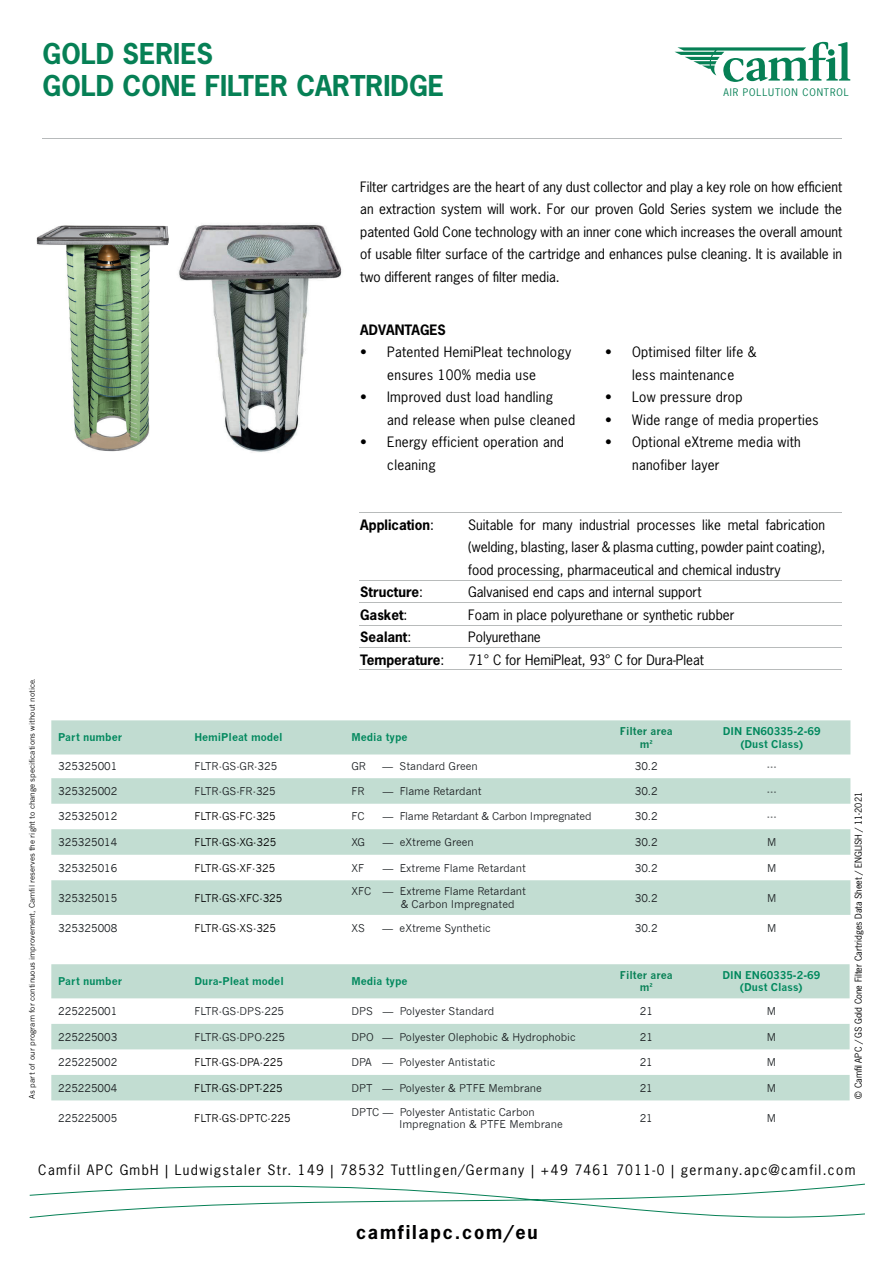
<style>
.page{position:relative;width:893px;height:1263px;background:#fff}
.page>*{position:absolute;margin:0;border:0;box-sizing:border-box;transform-origin:0 0}
.t1{font:700 27px/32.4px "News Gothic Std";color:#068055}
.t2{font:700 18px "News Gothic Std";letter-spacing:.1em;color:#000001}
.t3{font:13.5px/22.5px "News Gothic Std";letter-spacing:.02em;color:#000001}
.t4{font:13.5px "News Gothic Std";color:#000001}
.t5{font:13.5px "News Gothic Std";letter-spacing:.1em;color:#000001}
.t6{font:700 13.5px "News Gothic Std";color:#000001}
.t7{font:10.5px/12.1px "News Gothic";color:#1c2023}
.t8{font:700 10.5px/12.1px "News Gothic";color:#00885d;text-align:center}
.t9{font:10.5px "News Gothic";color:#000001}
.t10{font:10.5px "News Gothic";letter-spacing:-.02em;color:#1c2023}
.t11{font:700 10.5px/12.1px "News Gothic";color:#068055;text-align:center}
.t12{font:9.75px "News Gothic Std";letter-spacing:.09em;color:#068055}
.t13{font:9px "News Gothic Std";color:#000001}
.t14{font:7.5px "News Gothic";color:#000001}
.s1{font-weight:400}
</style>
<div class="page">
<svg style="left:674px;top:42px;width:176px;height:40px"></svg>
<div style="left:828px;top:49px;width:6px;height:7px;background:#068055;border-radius:50%"></div>
<div style="left:51px;top:720px;width:799px;height:34px;background:#c1dcd1"></div>
<svg style="left:51px;top:778px;width:799px;height:137px;fill:#c2ddd2"></svg>
<div style="left:51px;top:964px;width:799px;height:34px;background:#c1dcd1"></div>
<svg style="left:51px;top:1024px;width:799px;height:76px;fill:#c2ddd2"></svg>
<img style="left:178px;top:224px;width:164px;height:229px">
<svg style="left:29px;top:1183px;width:836px;height:35px"></svg>
<hr style="left:43px;top:138px;width:799px;height:1px;background:#b7babb">
<hr style="left:360px;top:512px;width:474px;height:1px;background:#b8bbbb">
<hr style="left:360px;top:580px;width:474px;height:1px;background:#b8bbbb">
<hr style="left:360px;top:602px;width:474px;height:1px;background:#b8bbbb">
<hr style="left:360px;top:625px;width:474px;height:1px;background:#b8bbbb">
<hr style="left:360px;top:647px;width:474px;height:1px;background:#b8bbbb">
<hr style="left:360px;top:669px;width:474px;height:1px;background:#b8bbbb">
<img style="left:36px;top:225px;width:133px;height:186px">
<img style="left:74px;top:411px;width:76px;height:41px">
<h1 class="t1" style="left:43px;top:37px;width:403px">GOLD SERIES<br>GOLD CONE FILTER CARTRIDGE</h1>
<p class="t12" style="left:723px;top:86px;width:127px">AIR POLLUTION CONTROL</p>
<p class="t3" style="left:360px;top:175px;width:483px;text-align:justify">Filter cartridges are the heart of any dust collector and play a key role on how efficient an extraction system will work. For our proven Gold Series system we include the patented Gold Cone technology with an inner cone which increases the overall amount of usable filter surface of the cartridge and enhances pulse cleaning. It is available in two different ranges of filter media.</p>
<p class="t6" style="left:360px;top:321px;width:87px">ADVANTAGES</p>
<p class="t3" style="left:387px;top:341px;width:186px;text-indent:-27px">• Patented HemiPleat technology ensures 100% media use</p>
<p class="t3" style="left:387px;top:386px;width:189px;text-indent:-27px">• Improved dust load handling and release when pulse cleaned</p>
<p class="t3" style="left:387px;top:431px;width:178px;text-indent:-27px">• Energy efficient operation and cleaning</p>
<p class="t3" style="left:605px;top:341px;width:153px;text-align:center">• Optimised filter life &amp; less maintenance</p>
<p class="t3" style="left:605px;top:386px;width:139px">• Low pressure drop</p>
<p class="t3" style="left:605px;top:408px;width:215px">• Wide range of media properties</p>
<p class="t3" style="left:632px;top:431px;width:170px;text-indent:-27px">• Optional eXtreme media with nanofiber layer</p>
<p class="t14" style="left:28px;top:1098px;width:422px;rotate:-90deg">As part of our program for continuous improvement, Camfil reserves the right to change specifications without notice.</p>
<p class="t6" style="left:360px;top:516px;width:75px">Application<span class="s1">:</span></p>
<p class="t3" style="left:468px;top:513px;width:358px;text-align:justify">Suitable for many industrial processes like metal fabrication (welding, blasting, laser &amp; plasma cutting, powder paint coating), food processing, pharmaceutical and chemical industry</p>
<p class="t6" style="left:360px;top:583px;width:64px">Structure<span class="s1">:</span></p>
<p class="t4" style="left:468px;top:583px;width:235px">Galvanised end caps and internal support</p>
<p class="t6" style="left:360px;top:606px;width:49px">Gasket<span class="s1">:</span></p>
<p class="t4" style="left:468px;top:606px;width:268px">Foam in place polyurethane or synthetic rubber</p>
<p class="t6" style="left:360px;top:628px;width:52px">Sealant<span class="s1">:</span></p>
<p class="t4" style="left:468px;top:628px;width:74px">Polyurethane</p>
<p class="t6" style="left:360px;top:651px;width:86px">Temperature<span class="s1">:</span></p>
<p class="t4" style="left:468px;top:651px;width:237px">71° C for HemiPleat, 93° C for Dura-Pleat</p>
<p class="t8" style="left:58px;top:731px;width:65px">Part number</p>
<p class="t8" style="left:194px;top:731px;width:90px">HemiPleat model</p>
<p class="t8" style="left:351px;top:731px;width:58px">Media type</p>
<p class="t11" style="left:620px;top:725px;width:54px">Filter area m²</p>
<p class="t8" style="left:723px;top:725px;width:99px">DIN EN60335-2-69 (Dust Class)</p>
<p class="t7" style="left:58px;top:760px;width:61px">325325001</p>
<p class="t7" style="left:194px;top:760px;width:84px">FLTR-GS-GR-325</p>
<p class="t7" style="left:351px;top:760px;width:16px">GR</p>
<p class="t7" style="left:382px;top:760px;width:97px">— Standard Green</p>
<p class="t7" style="left:635px;top:760px;width:24px">30.2</p>
<p class="t7" style="left:767px;top:760px;width:11px">---</p>
<p class="t7" style="left:58px;top:785px;width:61px">325325002</p>
<p class="t7" style="left:194px;top:785px;width:83px">FLTR-GS-FR-325</p>
<p class="t7" style="left:351px;top:785px;width:15px">FR</p>
<p class="t7" style="left:383px;top:785px;width:101px">— Flame Retardant</p>
<p class="t7" style="left:635px;top:785px;width:24px">30.2</p>
<p class="t7" style="left:767px;top:785px;width:11px">---</p>
<p class="t7" style="left:58px;top:811px;width:61px">325325012</p>
<p class="t9" style="left:194px;top:810px;width:83px">FLTR-GS-FC-325</p>
<p class="t7" style="left:351px;top:811px;width:15px">FC</p>
<p class="t10" style="left:383px;top:810px;width:210px">— Flame Retardant &amp; Carbon Impregnated</p>
<p class="t7" style="left:635px;top:811px;width:24px">30.2</p>
<p class="t7" style="left:767px;top:811px;width:11px">---</p>
<p class="t7" style="left:58px;top:836px;width:61px">325325014</p>
<p class="t9" style="left:194px;top:836px;width:83px">FLTR-GS-XG-325</p>
<p class="t7" style="left:351px;top:836px;width:15px">XG</p>
<p class="t7" style="left:383px;top:836px;width:93px">— eXtreme Green</p>
<p class="t7" style="left:635px;top:836px;width:24px">30.2</p>
<p class="t7" style="left:767px;top:836px;width:11px">M</p>
<p class="t7" style="left:58px;top:862px;width:61px">325325016</p>
<p class="t9" style="left:194px;top:862px;width:82px">FLTR-GS-XF-325</p>
<p class="t7" style="left:351px;top:862px;width:14px">XF</p>
<p class="t7" style="left:383px;top:862px;width:145px">— Extreme Flame Retardant</p>
<p class="t7" style="left:635px;top:862px;width:24px">30.2</p>
<p class="t7" style="left:767px;top:862px;width:11px">M</p>
<p class="t7" style="left:58px;top:892px;width:61px">325325015</p>
<p class="t9" style="left:194px;top:892px;width:90px">FLTR-GS-XFC-325</p>
<p class="t7" style="left:401px;top:886px;width:127px;text-indent:-49px">XFC — Extreme Flame Retardant &amp; Carbon Impregnated</p>
<p class="t7" style="left:635px;top:892px;width:24px">30.2</p>
<p class="t7" style="left:767px;top:892px;width:11px">M</p>
<p class="t7" style="left:58px;top:922px;width:61px">325325008</p>
<p class="t9" style="left:194px;top:922px;width:83px">FLTR-GS-XS-325</p>
<p class="t7" style="left:351px;top:922px;width:15px">XS</p>
<p class="t7" style="left:383px;top:922px;width:110px">— eXtreme Synthetic</p>
<p class="t7" style="left:635px;top:922px;width:24px">30.2</p>
<p class="t7" style="left:767px;top:922px;width:11px">M</p>
<p class="t8" style="left:58px;top:975px;width:65px">Part number</p>
<p class="t8" style="left:194px;top:975px;width:91px">Dura-Pleat model</p>
<p class="t8" style="left:351px;top:975px;width:58px">Media type</p>
<p class="t11" style="left:620px;top:969px;width:54px">Filter area m²</p>
<p class="t8" style="left:722px;top:969px;width:99px">DIN EN60335-2-69 (Dust Class)</p>
<p class="t7" style="left:58px;top:1005px;width:61px">225225001</p>
<p class="t7" style="left:194px;top:1005px;width:91px">FLTR-GS-DPS-225</p>
<p class="t7" style="left:351px;top:1005px;width:144px">DPS — Polyester Standard</p>
<p class="t7" style="left:640px;top:1005px;width:15px">21</p>
<p class="t7" style="left:767px;top:1005px;width:11px">M</p>
<p class="t7" style="left:58px;top:1031px;width:61px">225225003</p>
<p class="t7" style="left:194px;top:1031px;width:92px">FLTR-GS-DPO-225</p>
<p class="t7" style="left:351px;top:1031px;width:226px">DPO — Polyester Olephobic &amp; Hydrophobic</p>
<p class="t7" style="left:640px;top:1031px;width:15px">21</p>
<p class="t7" style="left:767px;top:1031px;width:11px">M</p>
<p class="t7" style="left:58px;top:1056px;width:61px">225225002</p>
<p class="t9" style="left:194px;top:1056px;width:90px">FLTR-GS-DPA-225</p>
<p class="t7" style="left:351px;top:1056px;width:146px">DPA — Polyester Antistatic</p>
<p class="t7" style="left:640px;top:1056px;width:15px">21</p>
<p class="t7" style="left:767px;top:1056px;width:11px">M</p>
<p class="t7" style="left:58px;top:1082px;width:61px">225225004</p>
<p class="t9" style="left:194px;top:1082px;width:90px">FLTR-GS-DPT-225</p>
<p class="t7" style="left:351px;top:1082px;width:192px">DPT — Polyester &amp; PTFE Membrane</p>
<p class="t7" style="left:640px;top:1082px;width:15px">21</p>
<p class="t7" style="left:767px;top:1082px;width:11px">M</p>
<p class="t7" style="left:58px;top:1112px;width:61px">225225005</p>
<p class="t9" style="left:194px;top:1112px;width:98px">FLTR-GS-DPTC-225</p>
<p class="t7" style="left:399px;top:1106px;width:165px;text-indent:-48px">DPTC — Polyester Antistatic Carbon<br>Impregnation &amp; PTFE Membrane</p>
<p class="t7" style="left:640px;top:1112px;width:15px">21</p>
<p class="t7" style="left:767px;top:1112px;width:11px">M</p>
<p class="t13" style="left:852px;top:1098px;width:308px;rotate:-90deg">© Camfil APC / GS Gold Cone Filter Cartridges Data Sheet / ENGLISH / 11-2021</p>
<p class="t5" style="left:38px;top:1161px;width:819px">Camfil APC GmbH | Ludwigstaler Str. 149 | 78532 Tuttlingen/Germany | +49 7461 7011-0 | germany.apc@camfil.com</p>
<h2 class="t2" style="left:356px;top:1220px;width:183px">camfilapc.com/eu</h2>
</div>
